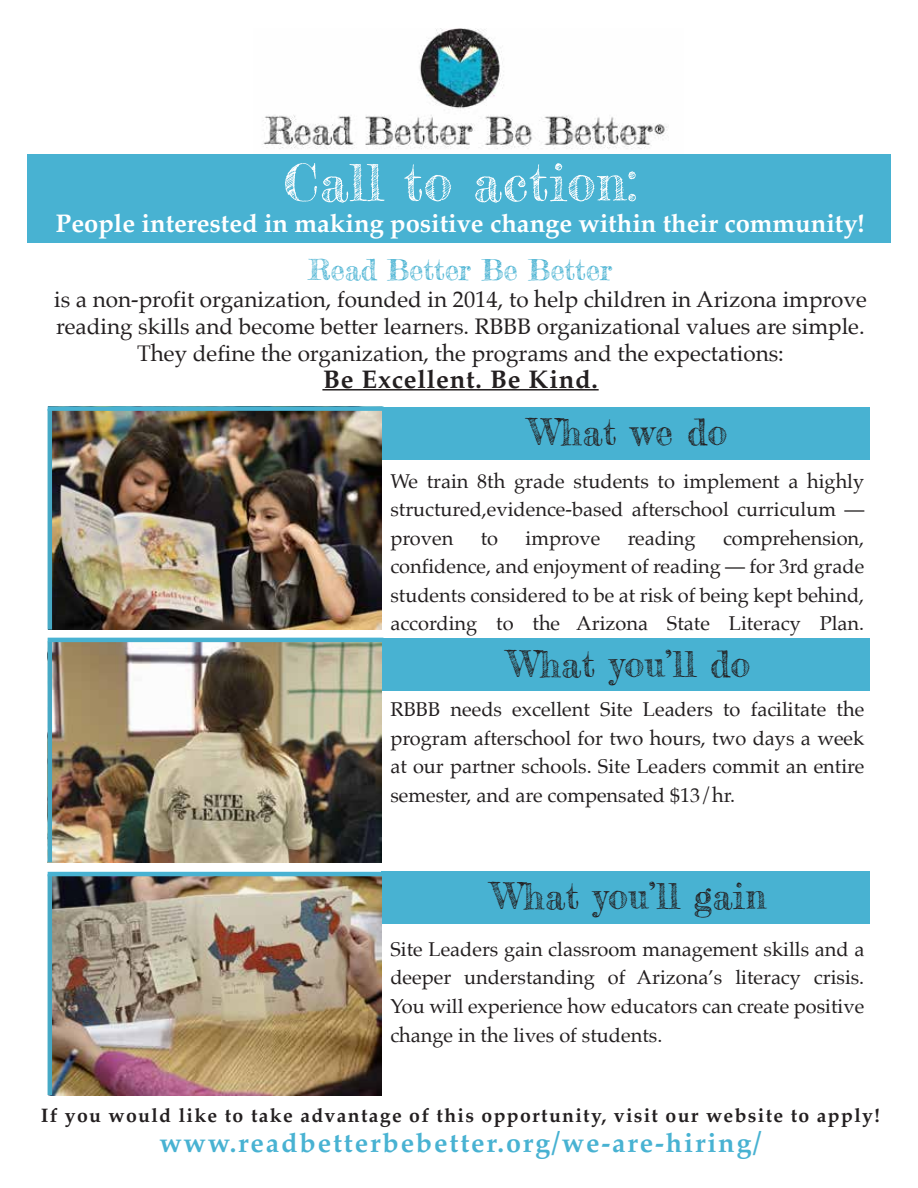
<style>
.page{position:relative;width:918px;height:1188px;background:#fff}
.page>*{position:absolute;margin:0;border:0;box-sizing:border-box;transform-origin:0 0}
.t1{font:51px "Frederickathe Greatest";letter-spacing:.025em;color:#fff}
.t2{font:35.7px "Frederickathe Greatest";letter-spacing:.02em;color:#231f20}
.t3{font:28.5px "Frederickathe Greatest";color:#48b2d2}
.t4{font:700 27px "Palatino";letter-spacing:.07em;color:#48b2d2}
.t5{font:700 25.5px "Palatino";color:#fff}
.t6{font:700 25.5px "Palatino";letter-spacing:.035em;color:#231f20}
.t7{font:22.5px/27px "Palatino";color:#231f20;text-align:center}
.t8{font:19.95px/28.5px "Palatino";color:#231f20;text-align:justify}
.t9{font:700 19.5px "Palatino";letter-spacing:.07em;color:#231f20}
</style>
<div class="page">
<img style="left:253px;top:28px;width:430px;height:127px">
<hr style="left:322px;top:389px;width:277px;height:2px;background:#231f20">
<div style="left:382px;top:407px;width:488px;height:53px;background:#48b2d2"></div>
<div style="left:382px;top:638px;width:488px;height:53px;background:#48b2d2"></div>
<div style="left:382px;top:871px;width:488px;height:53px;background:#48b2d2"></div>
<img style="left:48px;top:642px;width:334px;height:221px">
<img style="left:52px;top:411px;width:330px;height:218px">
<img style="left:52px;top:876px;width:330px;height:219px">
<hr style="left:48px;top:409px;width:4px;height:221px;background:#47a9c5">
<hr style="left:48px;top:641px;width:4px;height:221px;background:#47a9c5">
<hr style="left:48px;top:874px;width:4px;height:221px;background:#47a9c5">
<div style="left:48px;top:406px;width:335px;height:5px;background:#48b2d2"></div>
<hr style="left:48px;top:638px;width:335px;height:4px;background:#48b2d2">
<hr style="left:48px;top:872px;width:335px;height:4px;background:#48b2d2">
<div style="left:27px;top:155px;width:864px;height:88px;background:#48b2d2"></div>
<h1 class="t1" style="left:284px;top:151px;width:355px">Call to action:</h1>
<p class="t5" style="left:56px;top:201px;width:810px">People interested in making positive change within their community!</p>
<h3 class="t3" style="left:309px;top:252px;width:305px">Read Better Be Better</h3>
<p class="t7" style="left:54px;top:285px;width:814px">is a non-profit organization, founded in 2014, to help children in Arizona improve reading skills and become better learners. RBBB organizational values are simple.<br>They define the organization, the programs and the expectations:</p>
<p class="t6" style="left:323px;top:357px;width:276px">Be Excellent. Be Kind.</p>
<h2 class="t2" style="left:530px;top:410px;width:199px">What we do</h2>
<p class="t8" style="left:390px;top:466px;width:475px">We train 8th grade students to implement a highly structured,evidence-based afterschool curriculum — proven</p>
<p class="t8" style="left:390px;top:524px;width:475px;text-indent:333px">comprehension, confidence, and enjoyment of reading — for 3rd grade students considered to be at risk of being kept behind, according to the Arizona State Literacy Plan.</p>
<p class="t8" style="left:481px;top:524px;width:19px">to</p>
<p class="t8" style="left:526px;top:524px;width:76px">improve</p>
<p class="t8" style="left:628px;top:524px;width:69px">reading</p>
<h2 class="t2" style="left:508px;top:642px;width:243px">What you’ll do</h2>
<p class="t8" style="left:390px;top:695px;width:475px">RBBB needs excellent Site Leaders to facilitate the program afterschool for two hours, two days a week at our partner schools. Site Leaders commit an entire semester, and are compensated $13/hr.</p>
<h2 class="t2" style="left:492px;top:874px;width:275px">What you’ll gain</h2>
<p class="t8" style="left:390px;top:935px;width:475px">Site Leaders gain classroom management skills and a deeper understanding of Arizona’s literacy crisis.<br>You will experience how educators can create positive change in the lives of students.</p>
<p class="t9" style="left:41px;top:1099px;width:840px">If you would like to take advantage of this opportunity, visit our website to apply!</p>
<h3 class="t4" style="left:159px;top:1120px;width:603px">www.readbetterbebetter.org/we-are-hiring/</h3>
</div>
